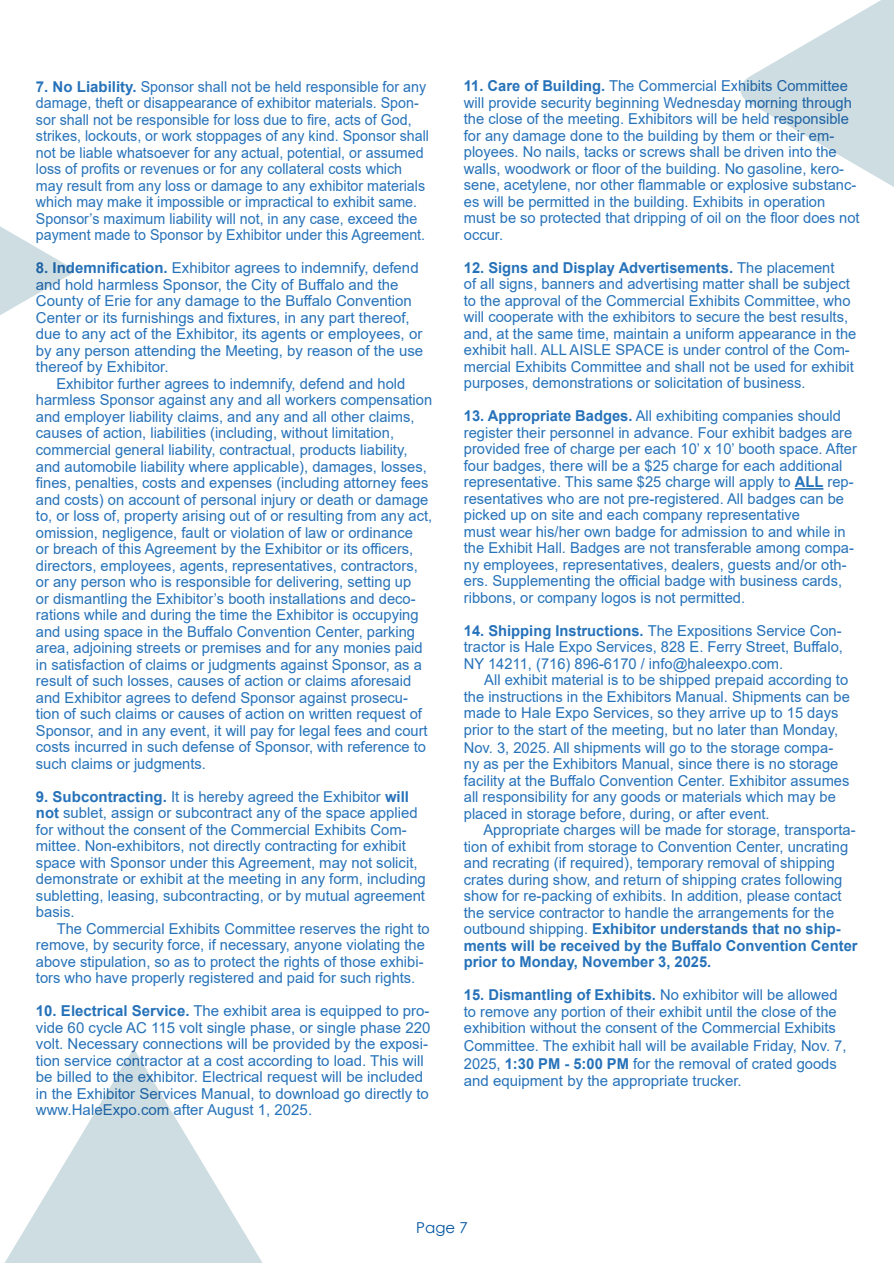
<style>
.page{position:relative;width:894px;height:1263px;background:#fff}
.page>*{position:absolute;margin:0;border:0;box-sizing:border-box;transform-origin:0 0}
.t1{font:15px/16.5px "Arial";color:#2672b9}
.t2{font:15px/16.5px "Arial";color:#2672b9;scale:.95 1}
.t3{font:15px "Century Gothic";color:#0153a0}
.s1{font-weight:700}
</style>
<div class="page">
<svg style="left:794px;top:488px;width:29px;height:1px"></svg>
<svg style="left:5px;top:1048px;width:258px;height:215px"></svg>
<svg style="left:0;top:226px;width:74px;height:89px"></svg>
<svg style="left:740px;top:0;width:153px;height:187px"></svg>
<p class="t2" style="left:36px;top:78px;width:415px"><span class="s1">7. No Liability.</span> Sponsor shall not be held responsible for any damage, theft or disappearance of exhibitor materials. Spon&shy;sor shall not be responsible for loss due to fire, acts of God, strikes, lockouts, or work stoppages of any kind. Sponsor shall not be liable whatsoever for any actual, potential, or assumed loss of profits or revenues or for any collateral costs which may result from any loss or damage to any exhibitor materials which may make it impossible or impractical to exhibit same.<br>Sponsor’s maximum liability will not, in any case, exceed the payment made to Sponsor by Exhibitor under this Agreement.</p>
<p class="t1" style="left:36px;top:260px;width:388px"><span class="s1">8. Indemnification.</span> Exhibitor agrees to indemnify, defend and hold harmless Sponsor, the City of Buffalo and the County of Erie for any damage to the Buffalo Convention Center or its furnishings and fixtures, in any part thereof, due to any act of the Exhibitor, its agents or employees, or by any person attending the Meeting, by reason of the use thereof by Exhibitor.</p>
<p class="t1" style="left:36px;top:375px;width:397px;text-indent:20px">Exhibitor further agrees to indemnify, defend and hold harmless Sponsor against any and all workers compensation and employer liability claims, and any and all other claims, causes of action, liabilities (including, without limitation, commercial general liability, contractual, products liability, and automobile liability where applicable), damages, losses, fines, penalties, costs and expenses (including attorney fees and costs) on account of personal injury or death or damage to, or loss of, property arising out of or resulting from any act, omission, negligence, fault or violation of law or ordinance<br>or breach of this Agreement by the Exhibitor or its officers, directors, employees, agents, representatives, contractors, or any person who is responsible for delivering, setting up<br>or dismantling the Exhibitor’s booth installations and deco&shy;rations while and during the time the Exhibitor is occupying and using space in the Buffalo Convention Center, parking area, adjoining streets or premises and for any monies paid in satisfaction of claims or judgments against Sponsor, as a result of such losses, causes of action or claims aforesaid and Exhibitor agrees to defend Sponsor against prosecu&shy;tion of such claims or causes of action on written request of Sponsor, and in any event, it will pay for legal fees and court costs incurred in such defense of Sponsor, with reference to such claims or judgments.</p>
<p class="t1" style="left:36px;top:788px;width:391px"><span class="s1">9. Subcontracting.</span> It is hereby agreed the Exhibitor <span class="s1">will not</span> sublet, assign or subcontract any of the space applied for without the consent of the Commercial Exhibits Com&shy;mittee. Non-exhibitors, not directly contracting for exhibit space with Sponsor under this Agreement, may not solicit, demonstrate or exhibit at the meeting in any form, including subletting, leasing, subcontracting, or by mutual agreement basis.</p>
<p class="t1" style="left:36px;top:920px;width:395px;text-indent:21px">The Commercial Exhibits Committee reserves the right to remove, by security force, if necessary, anyone violating the above stipulation, so as to protect the rights of those exhibi&shy;tors who have properly registered and paid for such rights.</p>
<p class="t1" style="left:36px;top:1002px;width:396px"><span class="s1">10. Electrical Service.</span> The exhibit area is equipped to pro&shy;vide 60 cycle AC 115 volt single phase, or single phase 220 volt. Necessary connections will be provided by the exposi&shy;tion service contractor at a cost according to load. This will be billed to the exhibitor. Electrical request will be included in the Exhibitor Services Manual, to download go directly to www.HaleExpo.com after August 1, 2025.</p>
<p class="t1" style="left:463px;top:77px;width:397px"><span class="s1">11. Care of Building.</span> The Commercial Exhibits Committee will provide security beginning Wednesday morning through the close of the meeting. Exhibitors will be held responsible for any damage done to the building by them or their em&shy;ployees. No nails, tacks or screws shall be driven into the walls, woodwork or floor of the building. No gasoline, kero&shy;sene, acetylene, nor other flammable or explosive substanc&shy;es will be permitted in the building. Exhibits in operation must be so protected that dripping of oil on the floor does not occur.</p>
<p class="t1" style="left:463px;top:259px;width:394px"><span class="s1">12. Signs and Display Advertisements.</span> The placement<br>of all signs, banners and advertising matter shall be subject to the approval of the Commercial Exhibits Committee, who will cooperate with the exhibitors to secure the best results, and, at the same time, maintain a uniform appearance in the exhibit hall. ALL AISLE SPACE is under control of the Com&shy;mercial Exhibits Committee and shall not be used for exhibit purposes, demonstrations or solicitation of business.</p>
<p class="t1" style="left:463px;top:407px;width:394px"><span class="s1">13. Appropriate Badges.</span> All exhibiting companies should register their personnel in advance. Four exhibit badges are provided free of charge per each 10’ x 10’ booth space. After four badges, there will be a $25 charge for each additional representative. This same $25 charge will apply to <span class="s1">ALL</span> rep&shy;resentatives who are not pre-registered. All badges can be picked up on site and each company representative<br>must wear his/her own badge for admission to and while in the Exhibit Hall. Badges are not transferable among compa&shy;ny employees, representatives, dealers, guests and/or oth&shy;ers. Supplementing the official badge with business cards, ribbons, or company logos is not permitted.</p>
<p class="t1" style="left:463px;top:622px;width:380px;text-align:justify"><span class="s1">14. Shipping Instructions.</span> The Expositions Service Con&shy;tractor is Hale Expo Services, 828 E. Ferry Street, Buffalo, NY 14211, (716) 896-6170 / info@haleexpo.com.</p>
<p class="t1" style="left:463px;top:671px;width:387px;text-indent:20px">All exhibit material is to be shipped prepaid according to the instructions in the Exhibitors Manual. Shipments can be made to Hale Expo Services, so they arrive up to 15 days prior to the start of the meeting, but no later than Monday,</p>
<p class="t1" style="left:463px;top:739px;width:387px">Nov. 3, 2025. All shipments will go to the storage compa&shy;ny as per the Exhibitors Manual, since there is no storage facility at the Buffalo Convention Center. Exhibitor assumes all responsibility for any goods or materials which may be placed in storage before, during, or after event.</p>
<p class="t1" style="left:463px;top:821px;width:395px;text-indent:20px">Appropriate charges will be made for storage, transporta&shy;tion of exhibit from storage to Convention Center, uncrating and recrating (if required), temporary removal of shipping crates during show, and return of shipping crates following show for re-packing of exhibits. In addition, please contact the service contractor to handle the arrangements for the outbound shipping. <span class="s1">Exhibitor understands that no ship&shy;ments will be received by the Buffalo Convention Center prior to Monday, November 3, 2025.</span></p>
<p class="t1" style="left:463px;top:986px;width:375px;text-align:justify"><span class="s1">15. Dismantling of Exhibits.</span> No exhibitor will be allowed to remove any portion of their exhibit until the close of the exhibition without the consent of the Commercial Exhibits</p>
<p class="t1" style="left:463px;top:1037px;width:384px;line-height:18px">Committee. The exhibit hall will be available Friday, Nov. 7,<br>2025, <span class="s1">1:30 PM - 5:00 PM</span> for the removal of crated goods</p>
<p class="t1" style="left:463px;top:1072px;width:279px">and equipment by the appropriate trucker.</p>
<p class="t3" style="left:416px;top:1217px;width:53px">Page 7</p>
</div>
